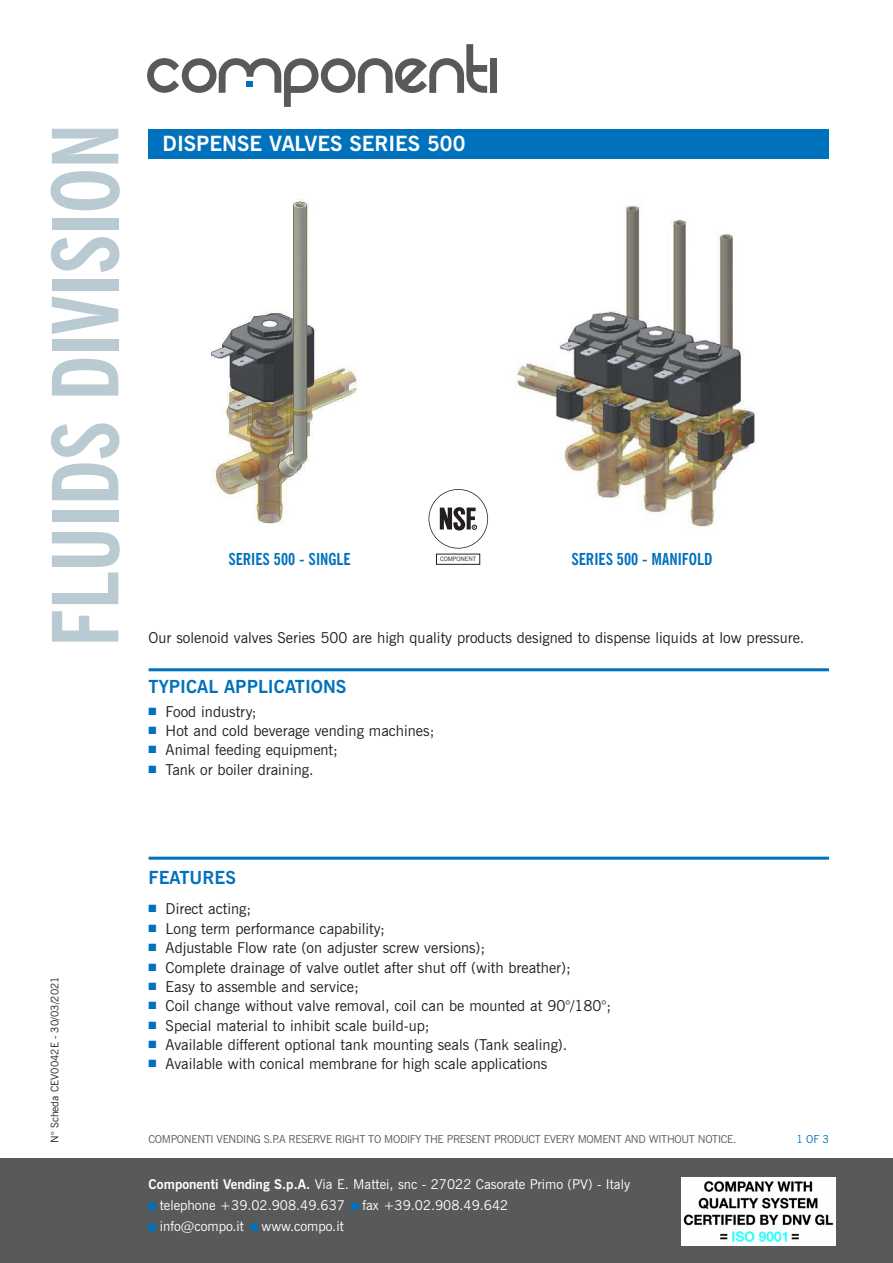
<style>
.page{position:relative;width:893px;height:1263px;background:#fff}
.page>*{position:absolute;margin:0;border:0;box-sizing:border-box;transform-origin:0 0}
.t1{font:700 condensed 91.05px "News Gothic BT";letter-spacing:-.015em;color:#bacad3}
.t2{font:700 21px "News Gothic BT";color:#fff}
.t3{font:700 18px "News Gothic BT";color:#0071bc}
.t4{font:700 condensed 16.5px "News Gothic BT";color:#0071bc}
.t5{font:15px "News Gothic BT";color:#231f20}
.t6{font:13.5px "News Gothic BT";color:#fff}
.t7{font:10.95px "News Gothic BT";letter-spacing:-.03em;color:#58595b}
.t8{font:10.95px "News Gothic BT";color:#0071bc}
.t9{font:10.5px "News Gothic BT";color:#231f20}
.t10{font:6px "News Gothic BT";letter-spacing:-.01em;color:#231f20}
.s1{color:#0071bc}
.s2{font-weight:700}
</style>
<div class="page">
<img style="left:515px;top:205px;width:240px;height:323px">
<img style="left:210px;top:199px;width:147px;height:325px">
<div style="left:0;top:1159px;width:892px;height:104px;background:#58595b"></div>
<div style="left:490px;top:58px;width:6px;height:35px;background:#58595b"></div>
<svg style="left:147px;top:44px;width:340px;height:63px"></svg>
<div style="left:149px;top:129px;width:680px;height:30px;background:#0071bc"></div>
<hr style="left:149px;top:668px;width:680px;height:3px;background:#0071bc">
<hr style="left:149px;top:857px;width:680px;height:3px;background:#0071bc">
<svg style="left:440px;top:507px;width:37px;height:24px"></svg>
<div style="left:428px;top:489px;width:60px;height:60px;border:2px solid #231f20;border-radius:50%"></div>
<div style="left:436px;top:554px;width:44px;height:11px;border:1px solid #231f20"></div>
<img style="left:681px;top:1177px;width:155px;height:68px">
<h1 class="t1" style="left:52px;top:647px;width:526px;rotate:-90deg">FLUIDS DIVISION</h1>
<h2 class="t2" style="left:163px;top:136px;width:304px">DISPENSE VALVES SERIES 500</h2>
<p class="t4" style="left:228px;top:553px;width:124px">SERIES 500 - SINGLE</p>
<p class="t4" style="left:571px;top:553px;width:143px">SERIES 500 - MANIFOLD</p>
<p class="t10" style="left:440px;top:556px;width:38px">COMPONENT</p>
<p class="t5" style="left:149px;top:632px;width:657px">Our solenoid valves Series 500 are high quality products designed to dispense liquids at low pressure.</p>
<p class="t3" style="left:149px;top:680px;width:199px">TYPICAL APPLICATIONS</p>
<p class="t5" style="left:149px;top:706px;width:109px"><span class="s1">■</span> Food industry;</p>
<p class="t5" style="left:149px;top:725px;width:287px"><span class="s1">■</span> Hot and cold beverage vending machines;</p>
<p class="t5" style="left:149px;top:745px;width:191px"><span class="s1">■</span> Animal feeding equipment;</p>
<p class="t5" style="left:149px;top:764px;width:166px"><span class="s1">■</span> Tank or boiler draining.</p>
<p class="t9" style="left:51px;top:1143px;width:168px;rotate:-90deg">N° Scheda CEV0042E - 30/03/2021</p>
<p class="t3" style="left:149px;top:871px;width:89px">FEATURES</p>
<p class="t5" style="left:149px;top:904px;width:104px"><span class="s1">■</span> Direct acting;</p>
<p class="t5" style="left:149px;top:923px;width:238px"><span class="s1">■</span> Long term performance capability;</p>
<p class="t5" style="left:149px;top:942px;width:338px"><span class="s1">■</span> Adjustable Flow rate (on adjuster screw versions);</p>
<p class="t5" style="left:149px;top:962px;width:424px"><span class="s1">■</span> Complete drainage of valve outlet after shut off (with breather);</p>
<p class="t5" style="left:149px;top:981px;width:212px"><span class="s1">■</span> Easy to assemble and service;</p>
<p class="t5" style="left:149px;top:1001px;width:464px"><span class="s1">■</span> Coil change without valve removal, coil can be mounted at 90°/180°;</p>
<p class="t5" style="left:149px;top:1020px;width:282px"><span class="s1">■</span> Special material to inhibit scale build-up;</p>
<p class="t5" style="left:149px;top:1039px;width:420px"><span class="s1">■</span> Available different optional tank mounting seals (Tank sealing).</p>
<p class="t5" style="left:149px;top:1058px;width:400px"><span class="s1">■</span> Available with conical membrane for high scale applications</p>
<p class="t7" style="left:149px;top:1135px;width:589px">COMPONENTI VENDING S.P.A RESERVE RIGHT TO MODIFY THE PRESENT PRODUCT EVERY MOMENT AND WITHOUT NOTICE.</p>
<p class="t8" style="left:796px;top:1135px;width:34px">1 OF 3</p>
<p class="t6" style="left:149px;top:1180px;width:483px"><span class="s2">Componenti Vending S.p.A.</span> Via E. Mattei, snc - 27022 Casorate Primo (PV) - Italy</p>
<p class="t6" style="left:149px;top:1201px;width:361px"><span class="s1">■</span> telephone +39.02.908.49.637 <span class="s1">■</span> fax +39.02.908.49.642</p>
<p class="t6" style="left:149px;top:1222px;width:197px"><span class="s1">■</span> info@compo.it <span class="s1">■</span> www.compo.it</p>
</div>
